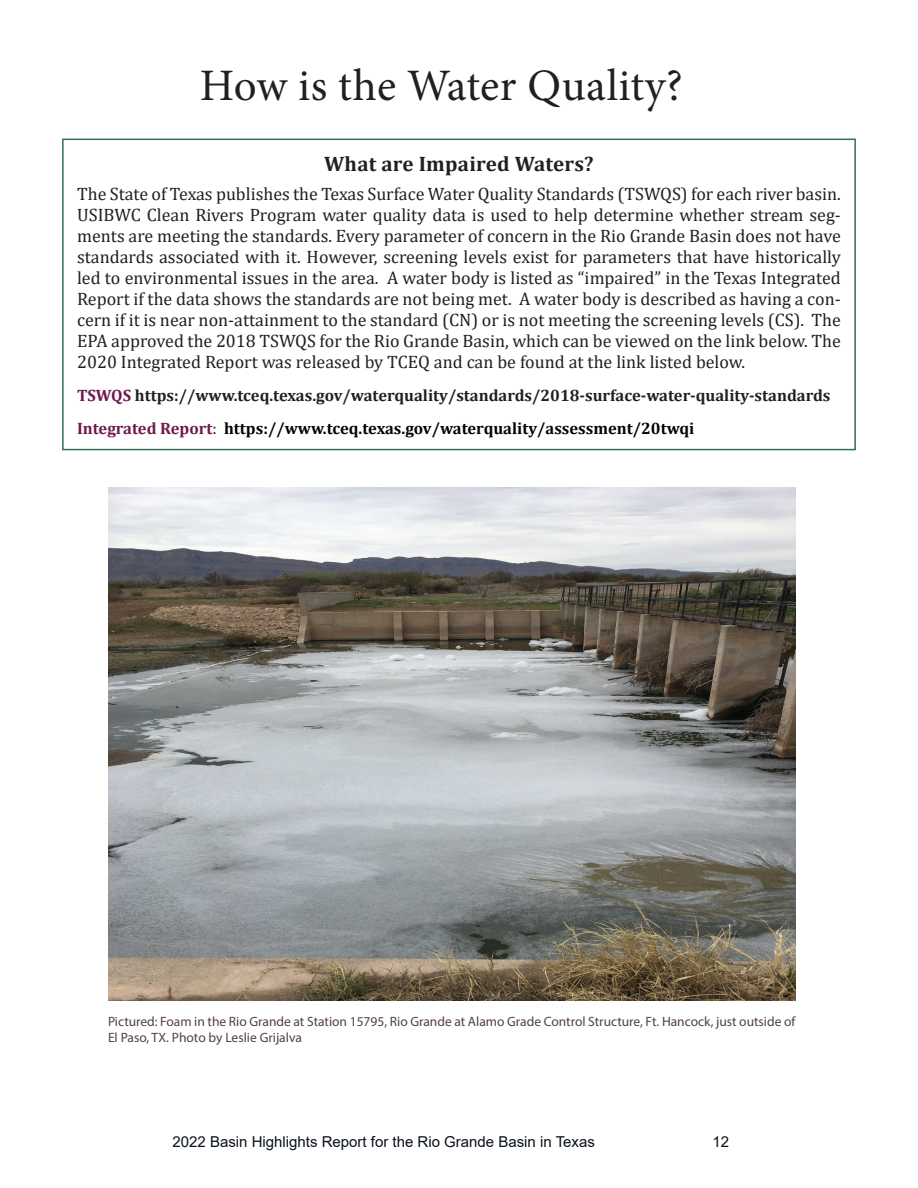
<style>
.page{position:relative;width:918px;height:1188px;background:#fff}
.page>*{position:absolute;margin:0;border:0;box-sizing:border-box;transform-origin:0 0}
.t1{font:45px "Minion Pro";letter-spacing:.005em;color:#231f20}
.t2{font:700 21px "Cambria";letter-spacing:.01em;color:#231f20}
.t3{font:18px/21px "Cambria";color:#231f20;text-align:justify}
.t4{font:700 16.5px/33px "Cambria";color:#231f20}
.t5{font:15px "Arial";color:#0a121c}
.t6{font:13.5px/16.2px "Myriad Pro";color:#534141}
.s1{color:#72174e}
.s2{font-weight:400}
.s3{color:#040503}
</style>
<div class="page">
<div style="left:62px;top:139px;width:794px;height:311px;border:2px solid #327051"></div>
<img style="left:108px;top:487px;width:687px;height:513px">
<h1 class="t1" style="left:200px;top:55px;width:485px">How is the Water Quality?</h1>
<p class="t2" style="left:324px;top:149px;width:271px">What are Impaired Waters?</p>
<p class="t3" style="left:77px;top:184px;width:765px">The State of Texas publishes the Texas Surface Water Quality Standards (TSWQS) for each river basin.<br>USIBWC Clean Rivers Program water quality data is used to help determine whether stream seg&shy;ments are meeting the standards. Every parameter of concern in the Rio Grande Basin does not have standards associated with it. However, screening levels exist for parameters that have historically led to environmental issues in the area. A water body is listed as “impaired” in the Texas Integrated Report if the data shows the standards are not being met. A water body is described as having a con&shy;cern if it is near non-attainment to the standard (CN) or is not meeting the screening levels (CS). The EPA approved the 2018 TSWQS for the Rio Grande Basin, which can be viewed on the link below. The 2020 Integrated Report was released by TCEQ and can be found at the link listed below.</p>
<p class="t4" style="left:77px;top:379px;width:755px"><span class="s1">TSWQS</span> https://www.tceq.texas.gov/waterquality/standards/2018-surface-water-quality-standards<br><span class="s1">Integrated Report</span><span class="s2">:</span> <span class="s3">https://www.tceq.texas.gov/waterquality/assessment/20twqi</span></p>
<p class="t6" style="left:108px;top:1013px;width:689px">Pictured: Foam in the Rio Grande at Station 15795, Rio Grande at Alamo Grade Control Structure, Ft. Hancock, just outside of<br>El Paso, TX. Photo by Leslie Grijalva</p>
<p class="t5" style="left:172px;top:1131px;width:424px">2022 Basin Highlights Report for the Rio Grande Basin in Texas</p>
<p class="t5" style="left:712px;top:1131px;width:18px">12</p>
</div>
